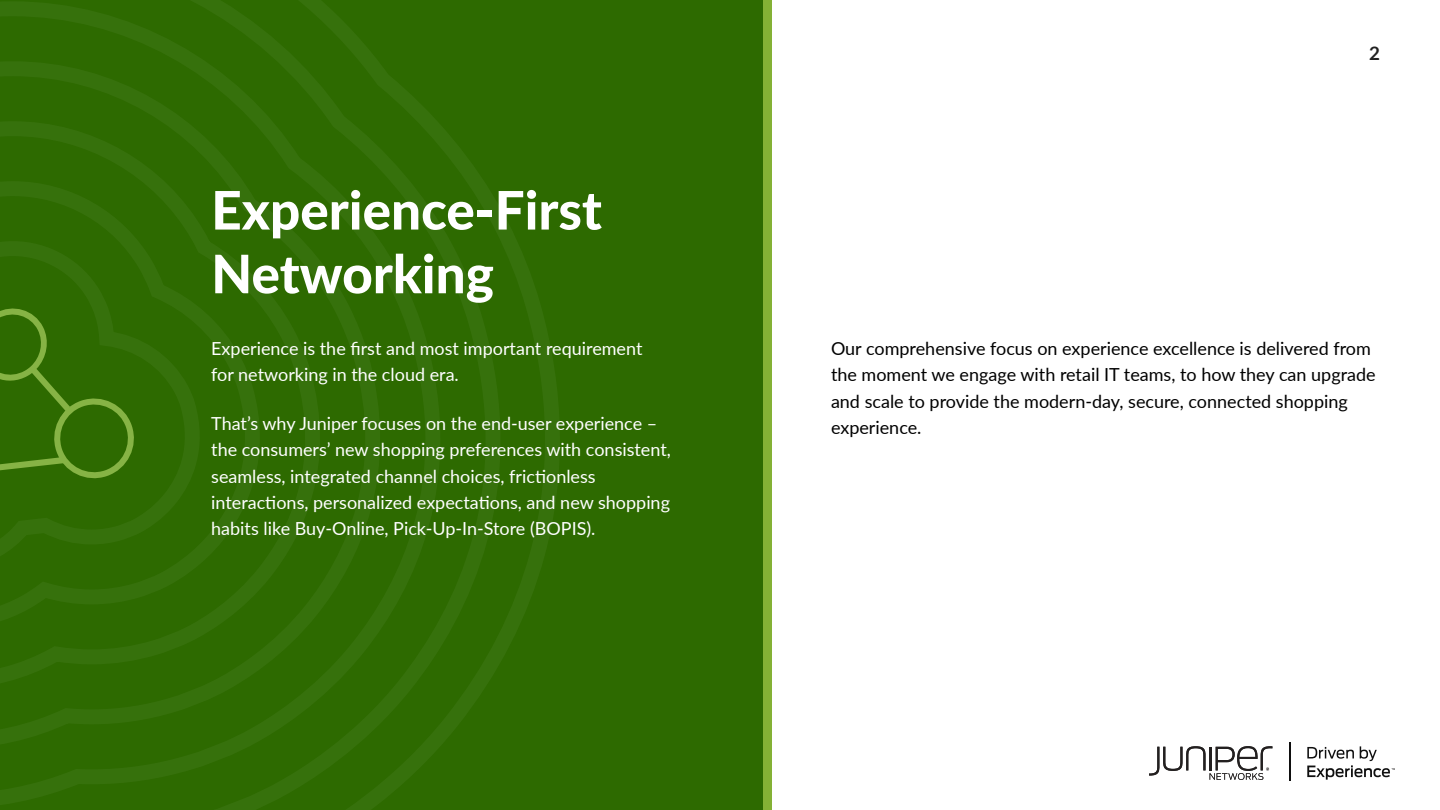
<style>
.page{position:relative;width:1440px;height:810px;background:#fff}
.page>*{position:absolute;margin:0;border:0;box-sizing:border-box;transform-origin:0 0}
.t1{font:800 53.1px/63.8px "Lato";color:#fff}
.t2{font:700 18.75px "Lato";color:#212121}
.t3{font:18px/26.2px "Lato";color:#fff}
.t4{font:18px/26.2px "Lato";color:#000}
</style>
<div class="page">
<div style="left:0;top:0;width:763px;height:810px;background:#2d6a00"></div>
<svg style="left:501px;top:211px;width:59px;height:449px"></svg>
<svg style="left:191px;top:0;width:310px;height:810px"></svg>
<svg style="left:0;top:1px;width:440px;height:808px"></svg>
<svg style="left:0;top:61px;width:380px;height:688px"></svg>
<svg style="left:0;top:121px;width:320px;height:568px"></svg>
<svg style="left:0;top:181px;width:260px;height:448px"></svg>
<svg style="left:0;top:241px;width:200px;height:328px"></svg>
<svg style="left:0;top:303px;width:137px;height:203px"></svg>
<div style="left:763px;top:0;width:8px;height:810px;background:#84b135"></div>
<hr style="left:1289px;top:742px;width:2px;height:39px;background:#0f0f0f">
<svg style="left:1149px;top:746px;width:123px;height:34px"></svg>
<svg style="left:1307px;top:746px;width:88px;height:34px"></svg>
<h1 class="t1" style="left:211px;top:176px;width:392px">Experience-First<br>Networking</h1>
<p class="t3" style="left:211px;top:335px;width:433px">Experience is the first and most important requirement for networking in the cloud era.</p>
<p class="t3" style="left:211px;top:410px;width:461px">That’s why Juniper focuses on the end-user experience – the consumers’ new shopping preferences with consistent, seamless, integrated channel choices, frictionless interactions, personalized expectations, and new shopping habits like Buy-Online, Pick-Up-In-Store (BOPIS).</p>
<p class="t2" style="left:1369px;top:39px;width:12px">2</p>
<p class="t4" style="left:831px;top:335px;width:546px">Our comprehensive focus on experience excellence is delivered from the moment we engage with retail IT teams, to how they can upgrade and scale to provide the modern-day, secure, connected shopping experience.</p>
</div>
